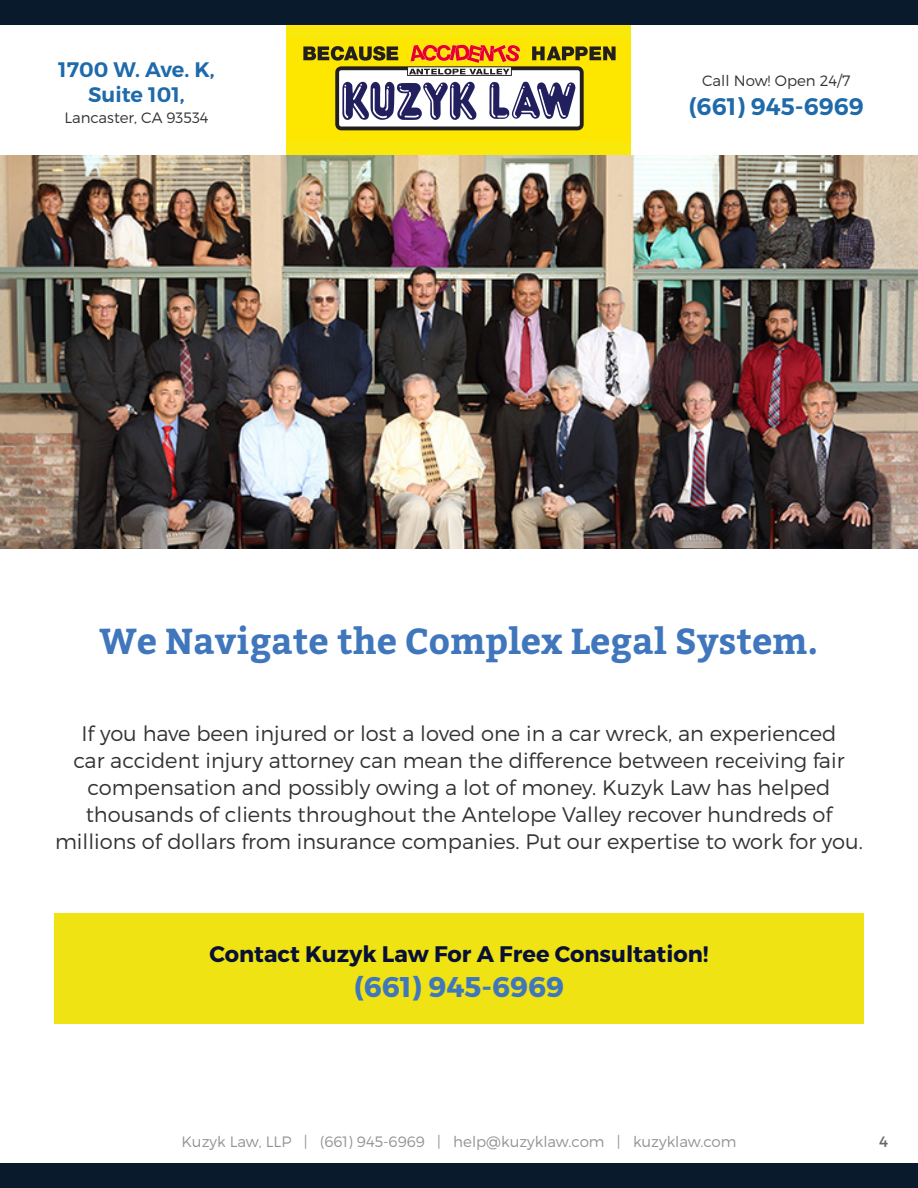
<style>
.page{position:relative;width:918px;height:1188px;background:#fff}
.page>*{position:absolute;margin:0;border:0;box-sizing:border-box;transform-origin:0 0}
.t1{font:700 36px "Bitter";color:#4077bc}
.t2{font:700 28.5px "Montserrat";color:#4077bc}
.t3{font:600 24px "Montserrat";color:#1e6aaa}
.t4{font:700 22.5px "Montserrat";color:#081135}
.t5{font:300 21px/27px "Montserrat";color:#323332;text-align:center}
.t6{font:600 21px/25.2px "Montserrat";color:#1e6aaa;text-align:center}
.t7{font:300 15px "Montserrat";color:#939393}
.t8{font:300 15px "Montserrat";color:#323332}
.t9{font:15px "Montserrat";color:#656666}
</style>
<div class="page">
<div style="left:287px;top:25px;width:344px;height:130px;background:#f9e80b"></div>
<img style="left:0;top:155px;width:918px;height:394px">
<img style="left:288px;top:38px;width:342px;height:104px">
<div style="left:0;top:0;width:918px;height:25px;background:#091a2c"></div>
<div style="left:0;top:1163px;width:918px;height:25px;background:#091a2c"></div>
<div style="left:54px;top:913px;width:810px;height:111px;background:#f0e313"></div>
<p class="t6" style="left:58px;top:57px;width:158px">1700 W. Ave. K,<br>Suite 101,</p>
<p class="t8" style="left:64px;top:109px;width:146px">Lancaster, CA 93534</p>
<p class="t8" style="left:702px;top:71px;width:150px">Call Now! Open 24/7</p>
<p class="t3" style="left:689px;top:91px;width:177px">(661) 945-6969</p>
<h1 class="t1" style="left:100px;top:620px;width:720px">We Navigate the Complex Legal System.</h1>
<p class="t5" style="left:55px;top:719px;width:809px">If you have been injured or lost a loved one in a car wreck, an experienced<br>car accident injury attorney can mean the difference between receiving fair compensation and possibly owing a lot of money. Kuzyk Law has helped thousands of clients throughout the Antelope Valley recover hundreds of millions of dollars from insurance companies. Put our expertise to work for you.</p>
<p class="t4" style="left:209px;top:940px;width:501px">Contact Kuzyk Law For A Free Consultation!</p>
<h2 class="t2" style="left:354px;top:969px;width:212px">(661) 945-6969</h2>
<p class="t7" style="left:181px;top:1132px;width:557px">Kuzyk Law, LLP | (661) 945-6969 | help@kuzyklaw.com | kuzyklaw.com</p>
<p class="t9" style="left:879px;top:1132px;width:10px">4</p>
</div>
